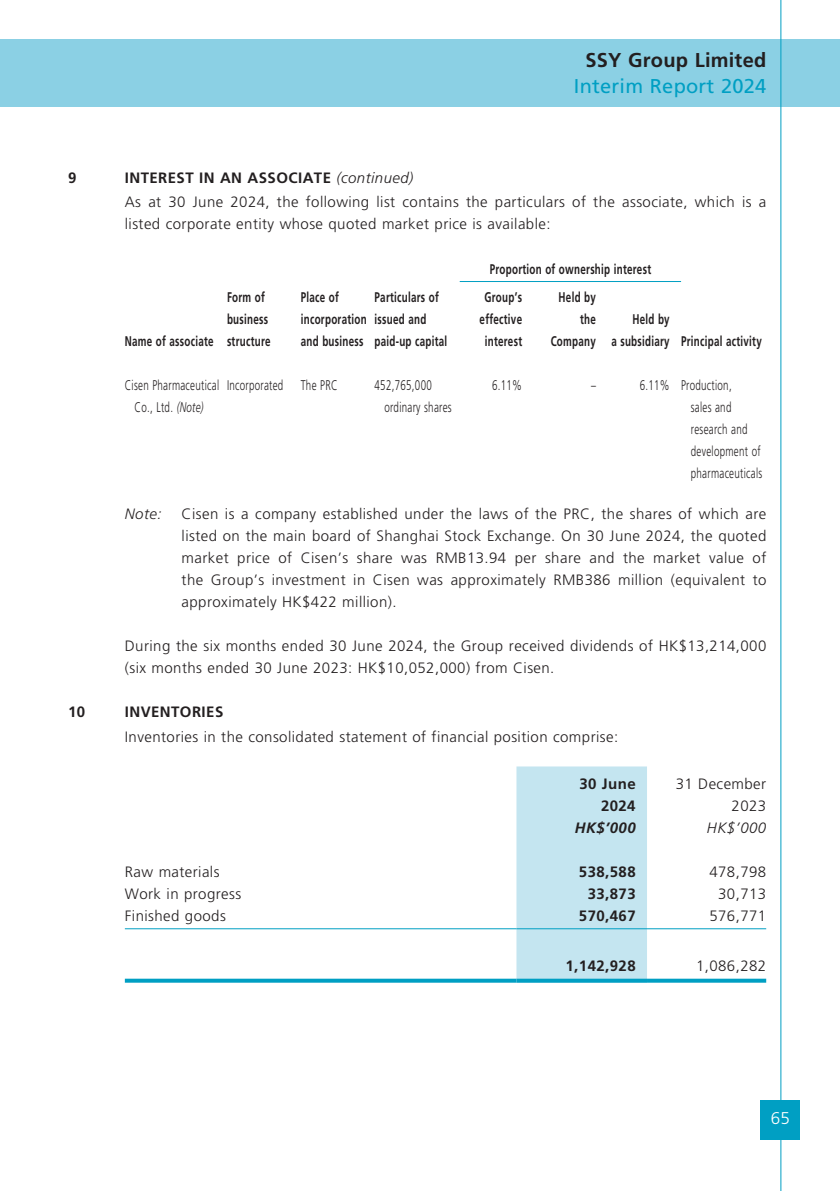
<style>
.page{position:relative;width:840px;height:1191px;background:#fff}
.page>*{position:absolute;margin:0;border:0;box-sizing:border-box;transform-origin:0 0}
.t1{font:20px "Frutiger LT Std";letter-spacing:.01em;color:#009fc3}
.t2{font:700 20px "Frutiger LT Std";letter-spacing:.01em;color:#231f20}
.t3{font:300 17px "Frutiger LT Std";color:#fff}
.t4{font:300 15px/22px "Frutiger LT Std";letter-spacing:.03em;color:#231f20}
.t5{font:700 15px/22px "Frutiger LT Std";letter-spacing:.03em;color:#231f20;text-align:right}
.t6{font:italic 300 15px "Frutiger LT Std";letter-spacing:.03em;color:#231f20}
.t7{font:italic 700 15px "Frutiger LT Std";color:#231f20}
.t8{font:700 14px/22px "Frutiger LT Std";letter-spacing:.03em;color:#231f20;scale:.7 1}
.t9{font:300 14px/22px "Frutiger LT Std";letter-spacing:.03em;color:#231f20;scale:.7 1}
.s1{font-weight:700}
.s2{font-style:italic}
</style>
<div class="page">
<div style="left:0;top:39px;width:839px;height:68px;background:#8bd0e4"></div>
<hr style="left:780px;top:0;width:1px;height:1191px;background:#009fc3">
<div style="left:760px;top:1100px;width:39px;height:40px;background:#009fc3"></div>
<hr style="left:459px;top:281px;width:221px;height:1px;background:#009fc3">
<div style="left:516px;top:766px;width:130px;height:212px;background:#c4e5f0"></div>
<hr style="left:125px;top:928px;width:391px;height:1px;background:#009fc3">
<hr style="left:516px;top:928px;width:130px;height:1px;background:#009fc3">
<hr style="left:646px;top:928px;width:119px;height:1px;background:#009fc3">
<svg style="left:125px;top:978px;width:391px;height:4px;background:#2cafcd"></svg>
<svg style="left:516px;top:978px;width:130px;height:4px"></svg>
<svg style="left:646px;top:978px;width:119px;height:4px"></svg>
<h1 class="t2" style="left:585px;top:48px;width:182px">SSY Group Limited</h1>
<h1 class="t1" style="left:573px;top:74px;width:194px">Interim Report 2024</h1>
<p class="t5" style="left:68px;top:166px;width:10px">9</p>
<p class="t4" style="left:125px;top:165px;width:642px;line-height:24.8px"><span class="s1">INTEREST IN AN ASSOCIATE</span> <span class="s2">(continued)<br></span>As at 30 June 2024, the following list contains the particulars of the associate, which is a</p>
<p class="t4" style="left:125px;top:213px;width:427px">listed corporate entity whose quoted market price is available:</p>
<p class="t8" style="left:489px;top:258px;width:232px">Proportion of ownership interest</p>
<p class="t8" style="left:125px;top:330px;width:128px">Name of associate</p>
<p class="t8" style="left:227px;top:286px;width:64px">Form of business structure</p>
<p class="t8" style="left:300px;top:286px;width:96px">Place of incorporation and business</p>
<p class="t8" style="left:374px;top:286px;width:105px">Particulars of issued and paid-up capital</p>
<p class="t8" style="left:479px;top:286px;width:62px;text-align:center">Group’s effective interest</p>
<p class="t8" style="left:550px;top:286px;width:66px;text-align:right">Held by the<br>Company</p>
<p class="t8" style="left:611px;top:308px;width:216px;text-indent:21px">Held by<br>a subsidiary Principal activity</p>
<p class="t9" style="left:125px;top:374px;width:136px;text-align:center">Cisen Pharmaceutical<br>Co., Ltd. <span class="s2">(Note)</span></p>
<p class="t9" style="left:227px;top:374px;width:159px">Incorporated The PRC</p>
<p class="t9" style="left:384px;top:374px;width:98px;text-indent:-10px">452,765,000 ordinary shares</p>
<p class="t9" style="left:492px;top:374px;width:44px">6.11%</p>
<p class="t9" style="left:590px;top:374px;width:9px">–</p>
<p class="t9" style="left:690px;top:374px;width:103px;text-indent:-51px">6.11% Production,<br>sales and research and development of pharmaceuticals</p>
<p class="t6" style="left:125px;top:505px;width:38px">Note:</p>
<p class="t4" style="left:181px;top:503px;width:586px;text-align:justify">Cisen is a company established under the laws of the PRC, the shares of which are listed on the main board of Shanghai Stock Exchange. On 30 June 2024, the quoted market price of Cisen’s share was RMB13.94 per share and the market value of the Group’s investment in Cisen was approximately RMB386 million (equivalent to approximately HK$422 million).</p>
<p class="t4" style="left:125px;top:635px;width:642px">During the six months ended 30 June 2024, the Group received dividends of HK$13,214,000 (six months ended 30 June 2023: HK$10,052,000) from Cisen.</p>
<p class="t5" style="left:68px;top:701px;width:19px">10</p>
<p class="t5" style="left:125px;top:701px;width:100px">INVENTORIES</p>
<p class="t4" style="left:125px;top:726px;width:494px">Inventories in the consolidated statement of financial position comprise:</p>
<p class="t5" style="left:579px;top:772px;width:58px">30 June<br>2024</p>
<p class="t4" style="left:675px;top:772px;width:92px;text-align:right">31 December<br>2023</p>
<p class="t7" style="left:574px;top:818px;width:62px">HK$’000</p>
<p class="t6" style="left:706px;top:819px;width:61px">HK$’000</p>
<p class="t4" style="left:125px;top:860px;width:96px">Raw materials</p>
<p class="t5" style="left:578px;top:860px;width:58px">538,588</p>
<p class="t4" style="left:709px;top:860px;width:58px">478,798</p>
<p class="t4" style="left:125px;top:882px;width:118px">Work in progress</p>
<p class="t5" style="left:587px;top:882px;width:49px">33,873</p>
<p class="t4" style="left:717px;top:882px;width:49px">30,713</p>
<p class="t4" style="left:125px;top:904px;width:102px">Finished goods</p>
<p class="t5" style="left:578px;top:904px;width:58px">570,467</p>
<p class="t4" style="left:709px;top:904px;width:58px">576,771</p>
<p class="t5" style="left:565px;top:954px;width:72px">1,142,928</p>
<p class="t4" style="left:695px;top:954px;width:72px">1,086,282</p>
<p class="t3" style="left:770px;top:1108px;width:21px">65</p>
</div>
